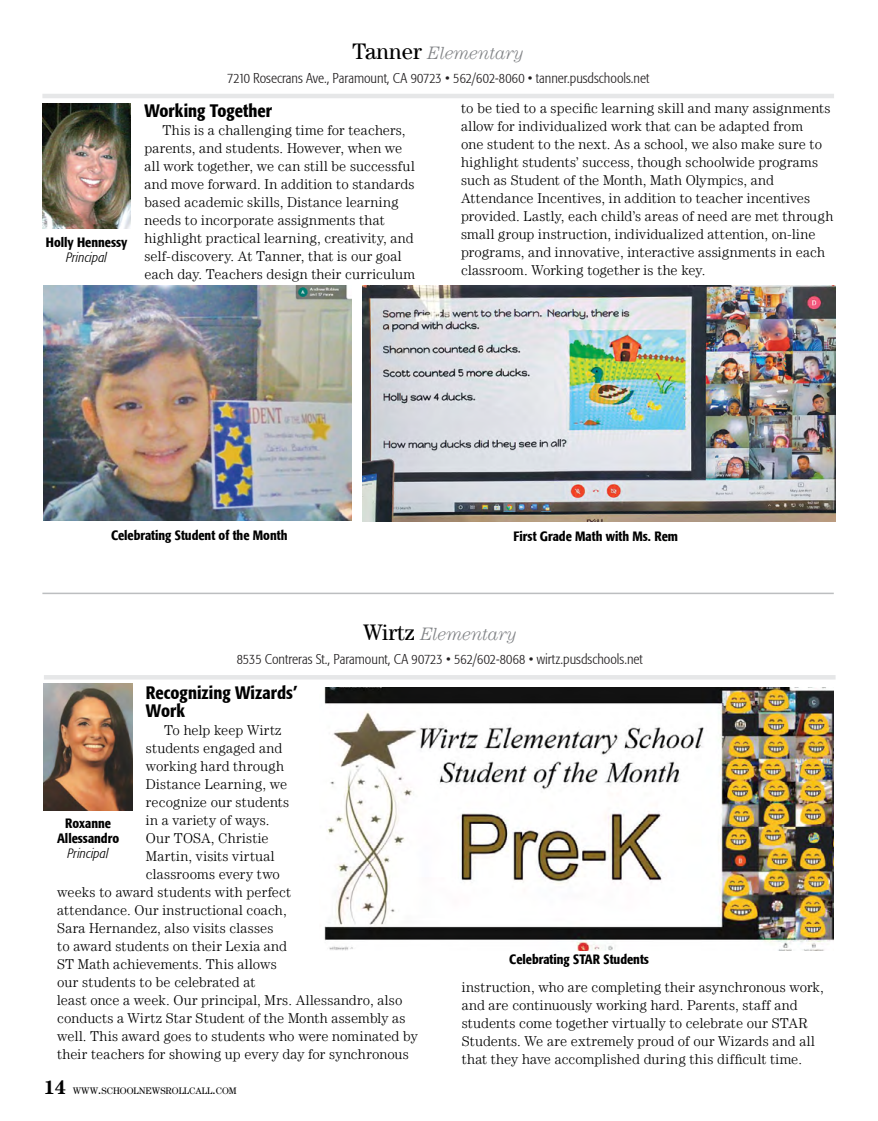
<style>
.page{position:relative;width:878px;height:1121px;background:#fff}
.page>*{position:absolute;margin:0;border:0;box-sizing:border-box;transform-origin:0 0}
.t1{font:500 condensed 18px/18px "Formata";color:#000}
.t2{font:italic 300 18px "Century LT";letter-spacing:-.005em;color:#808285}
.t3{font:300 14.25px/18px "Century LT";letter-spacing:.01em;color:#000}
.t4{font:300 condensed 14.25px "Formata";color:#221f20}
.t5{font:500 condensed 13.5px/15px "Formata";color:#000;text-align:center}
.t6{font:italic 300 condensed 13.5px "Formata";letter-spacing:.005em;color:#000}
.t7{font:9.45px "Century LT";color:#000}
.s1{font-weight:400;font-style:normal;font-size:22.5px;color:#000}
.s2{font-weight:700;font-size:19.5px}
.s3{font-size:13.5px}
</style>
<div class="page">
<hr style="left:42px;top:94px;width:792px;height:4px;background:#e6e7e8">
<img style="left:43px;top:103px;width:88px;height:126px">
<img style="left:44px;top:286px;width:307px;height:235px">
<img style="left:362px;top:286px;width:473px;height:236px">
<hr style="left:44px;top:675px;width:791px;height:4px;background:#e6e7e8">
<img style="left:44px;top:684px;width:88px;height:126px">
<img style="left:324px;top:687px;width:509px;height:264px">
<hr style="left:42px;top:592px;width:791px;height:2px;background:#bcbec0">
<p class="t5" style="left:46px;top:234px;width:83px">Holly Hennessy</p>
<p class="t6" style="left:66px;top:249px;width:42px">Principal</p>
<p class="t2" style="left:352px;top:43px;width:173px"><span class="s1">Tanner</span> Elementary</p>
<p class="t4" style="left:227px;top:70px;width:424px">7210 Rosecrans Ave., Paramount, CA 90723 • 562/602-8060 • tanner.pusdschools.net</p>
<p class="t1" style="left:144px;top:101px;width:129px">Working Together</p>
<p class="t3" style="left:144px;top:121px;width:272px;text-indent:18px">This is a challenging time for teachers, parents, and students. However, when we all work together, we can still be successful and move forward. In addition to standards based academic skills, Distance learning needs to incorporate assignments that highlight practical learning, creativity, and self-discovery. At Tanner, that is our goal each day. Teachers design their curriculum</p>
<p class="t3" style="left:461px;top:99px;width:373px">to be tied to a specific learning skill and many assignments allow for individualized work that can be adapted from<br>one student to the next. As a school, we also make sure to highlight students’ success, though schoolwide programs such as Student of the Month, Math Olympics, and Attendance Incentives, in addition to teacher incentives provided. Lastly, each child’s areas of need are met through small group instruction, individualized attention, on-line programs, and innovative, interactive assignments in each classroom. Working together is the key.</p>
<p class="t5" style="left:111px;top:527px;width:178px">Celebrating Student of the Month</p>
<p class="t5" style="left:513px;top:529px;width:166px">First Grade Math with Ms. Rem</p>
<p class="t2" style="left:363px;top:624px;width:155px"><span class="s1">Wirtz</span> Elementary</p>
<p class="t4" style="left:237px;top:651px;width:407px">8535 Contreras St., Paramount, CA 90723 • 562/602-8068 • wirtz.pusdschools.net</p>
<p class="t1" style="left:146px;top:683px;width:153px">Recognizing Wizards’<br>Work</p>
<p class="t3" style="left:164px;top:720px;width:119px">To help keep Wirtz</p>
<p class="t3" style="left:146px;top:738px;width:138px">students engaged and</p>
<p class="t3" style="left:146px;top:756px;width:139px">working hard through</p>
<p class="t3" style="left:146px;top:774px;width:143px">Distance Learning, we</p>
<p class="t3" style="left:146px;top:792px;width:145px">recognize our students</p>
<p class="t3" style="left:146px;top:810px;width:125px">in a variety of ways.</p>
<p class="t3" style="left:146px;top:828px;width:124px">Our TOSA, Christie</p>
<p class="t3" style="left:146px;top:846px;width:130px">Martin, visits virtual</p>
<p class="t3" style="left:146px;top:864px;width:136px">classrooms every two</p>
<p class="t3" style="left:57px;top:882px;width:235px">weeks to award students with perfect</p>
<p class="t3" style="left:57px;top:900px;width:231px">attendance. Our instructional coach,</p>
<p class="t3" style="left:57px;top:918px;width:218px">Sara Hernandez, also visits classes</p>
<p class="t3" style="left:57px;top:936px;width:231px">to award students on their Lexia and</p>
<p class="t3" style="left:57px;top:954px;width:221px">ST Math achievements. This allows</p>
<p class="t3" style="left:57px;top:972px;width:200px">our students to be celebrated at</p>
<p class="t3" style="left:57px;top:990px;width:346px">least once a week. Our principal, Mrs. Allessandro, also</p>
<p class="t3" style="left:57px;top:1008px;width:349px">conducts a Wirtz Star Student of the Month assembly as</p>
<p class="t3" style="left:57px;top:1026px;width:362px">well. This award goes to students who were nominated by</p>
<p class="t3" style="left:57px;top:1044px;width:353px">their teachers for showing up every day for synchronous</p>
<p class="t5" style="left:57px;top:816px;width:64px">Roxanne<br>Allessandro</p>
<p class="t6" style="left:68px;top:845px;width:42px">Principal</p>
<p class="t7" style="left:44px;top:1085px;width:194px"><span class="s2">14</span> WWW<span class="s3">.</span>SCHOOLNEWSROLLCALL<span class="s3">.</span>COM</p>
<p class="t5" style="left:509px;top:952px;width:141px">Celebrating STAR Students</p>
<p class="t3" style="left:462px;top:977px;width:363px">instruction, who are completing their asynchronous work, and are continuously working hard. Parents, staff and students come together virtually to celebrate our STAR Students. We are extremely proud of our Wizards and all that they have accomplished during this difficult time.</p>
</div>
